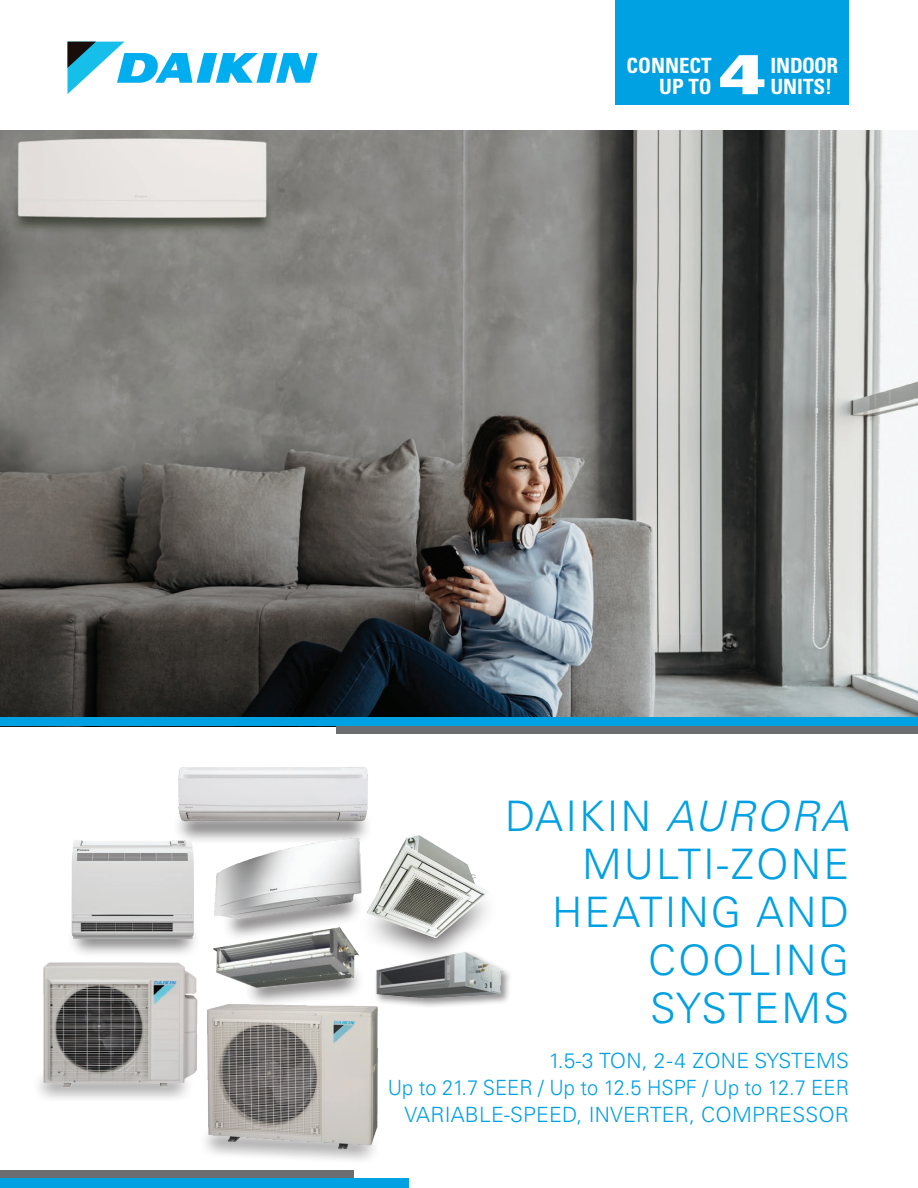
<style>
.page{position:relative;width:918px;height:1188px;background:#fff}
.page>*{position:absolute;margin:0;border:0;box-sizing:border-box;transform-origin:0 0}
.t1{font:55.5px "Univers LT Pro X Black Ext";color:#fff}
.t2{font:300 42px/48px "Univers LT Pro 45";letter-spacing:.05em;color:#00a1e3;text-align:right}
.t3{font:300 21px/27px "Univers LT Pro 45";letter-spacing:.01em;color:#00a1e3;text-align:right}
.t4{font:700 condensed 21px/21px "Univers LT Pro";color:#fff;text-align:right}
.s1{font-style:italic}
</style>
<div class="page">
<div style="left:616px;top:0;width:233px;height:104px;background:#00a1e3"></div>
<img style="left:0;top:130px;width:918px;height:597px">
<div style="left:336px;top:726px;width:582px;height:8px;background:#6c6d70"></div>
<div style="left:0;top:718px;width:918px;height:8px;background:#00a1e3"></div>
<div style="left:200px;top:1126px;width:181px;height:38px;background:#231f20;opacity:.75"></div>
<div style="left:32px;top:1070px;width:162px;height:33px;background:#231f20;opacity:.75"></div>
<div style="left:357px;top:888px;width:143px;height:76px;background:#231f20;opacity:.75"></div>
<svg style="left:372px;top:893px;width:111px;height:40px;background:#b3b4af"></svg>
<div style="left:173px;top:808px;width:200px;height:37px;background:#231f20;opacity:.75"></div>
<div style="left:67px;top:921px;width:133px;height:36px;background:#231f20;opacity:.75"></div>
<img style="left:72px;top:839px;width:122px;height:100px">
<img style="left:174px;top:767px;width:198px;height:60px">
<img style="left:375px;top:835px;width:43px;height:61px">
<div style="left:222px;top:888px;width:142px;height:53px;background:#231f20;opacity:.75"></div>
<img style="left:208px;top:837px;width:160px;height:83px">
<div style="left:243px;top:962px;width:121px;height:46px;background:#fcfcfc"></div>
<img style="left:214px;top:927px;width:144px;height:57px">
<img style="left:39px;top:962px;width:158px;height:130px">
<div style="left:373px;top:949px;width:141px;height:60px;background:#231f20;opacity:.5"></div>
<img style="left:376px;top:952px;width:129px;height:47px">
<img style="left:186px;top:984px;width:212px;height:169px">
<div style="left:0;top:1171px;width:354px;height:8px;background:#6c6d70"></div>
<div style="left:0;top:1178px;width:409px;height:10px;background:#00a1e3"></div>
<svg style="left:68px;top:42px;width:250px;height:52px"></svg>
<p class="t4" style="left:627px;top:54px;width:87px">CONNECT<br>UP TO</p>
<h1 class="t1" style="left:719px;top:41px;width:48px">4</h1>
<p class="t4" style="left:770px;top:54px;width:69px;text-align:left">INDOOR<br>UNITS!</p>
<h2 class="t2" style="left:505px;top:791px;width:345px">DAIKIN <span class="s1">AURORA<br></span>MULTI-ZONE<br>HEATING AND<br>COOLING<br>SYSTEMS</h2>
<p class="t3" style="left:388px;top:1046px;width:463px">1.5-3 TON, 2-4 ZONE SYSTEMS<br>Up to 21.7 SEER / Up to 12.5 HSPF / Up to 12.7 EER<br>VARIABLE-SPEED, INVERTER, COMPRESSOR</p>
</div>
